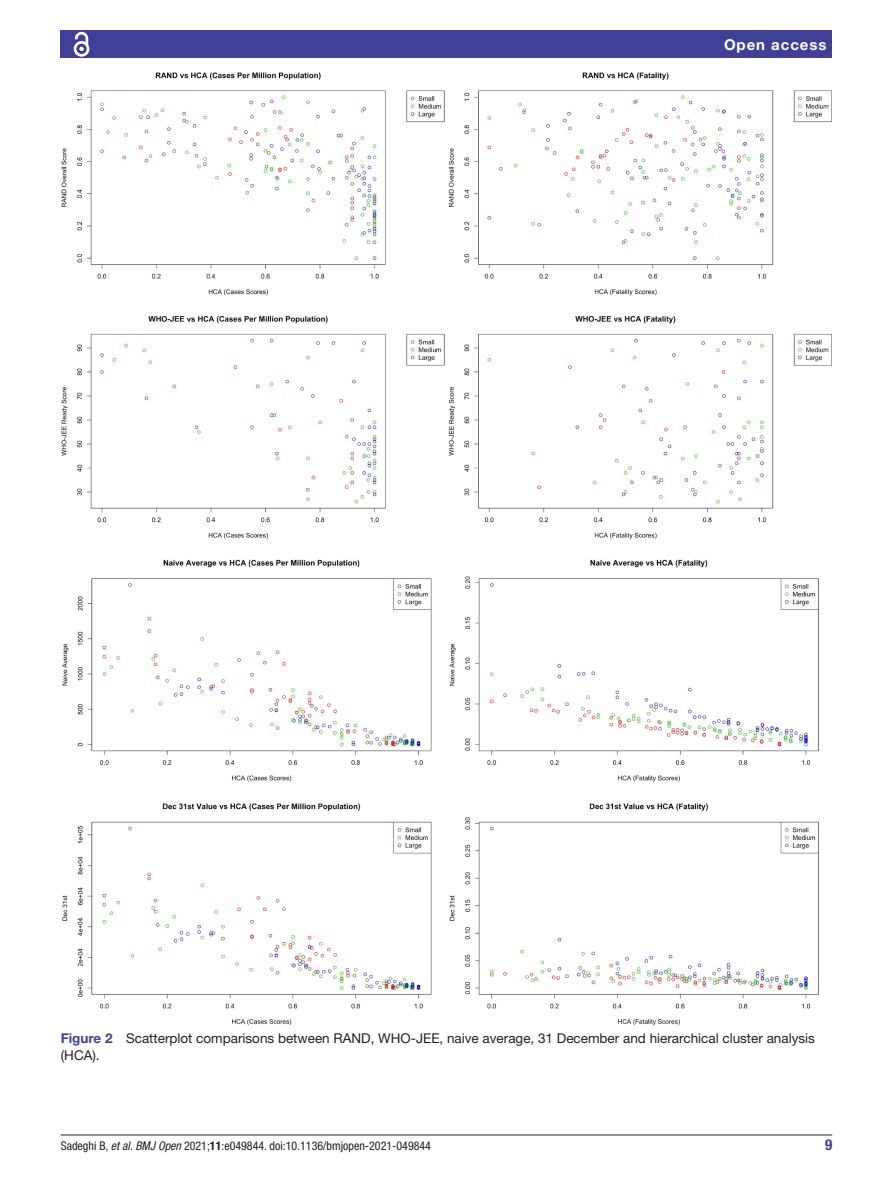
<style>
.page{position:relative;width:893px;height:1191px;background:#fff}
.page>*{position:absolute;margin:0;border:0;box-sizing:border-box;transform-origin:0 0}
.t1{font:700 15px "Helvetica Neue LT Std";letter-spacing:.065em;color:#fff}
.t2{font:700 condensed 15px "Helvetica Neue LT Std";color:#414099}
.t3{font:13.5px/16.2px "Helvetica Neue LT Std";color:#231f20}
.t4{font:condensed 12px "Helvetica Neue LT Std";color:#231f20}
.s1{font-weight:700;color:#414099}
.s2{font-style:italic}
.s3{font-weight:700}
</style>
<div class="page">
<hr style="left:61px;top:1134px;width:771px;height:1px;background:#231f20">
<div style="left:61px;top:31px;width:771px;height:27px;background:#414099"></div>
<svg style="left:73px;top:31px;width:17px;height:26px"></svg>
<img style="left:61px;top:73px;width:771px;height:952px">
<p class="t1" style="left:724px;top:35px;width:104px">Open access</p>
<p class="t3" style="left:61px;top:1030px;width:756px"><span class="s1">Figure 2</span> Scatterplot comparisons between RAND, WHO-JEE, naive average, 31 December and hierarchical cluster analysis (HCA).</p>
<p class="t4" style="left:61px;top:1138px;width:372px">Sadeghi B, <span class="s2">et al</span>. <span class="s2">BMJ Open</span> 2021;<span class="s3">11</span>:e049844. doi:10.1136/bmjopen-2021-049844</p>
<p class="t2" style="left:825px;top:1135px;width:9px">9</p>
</div>
